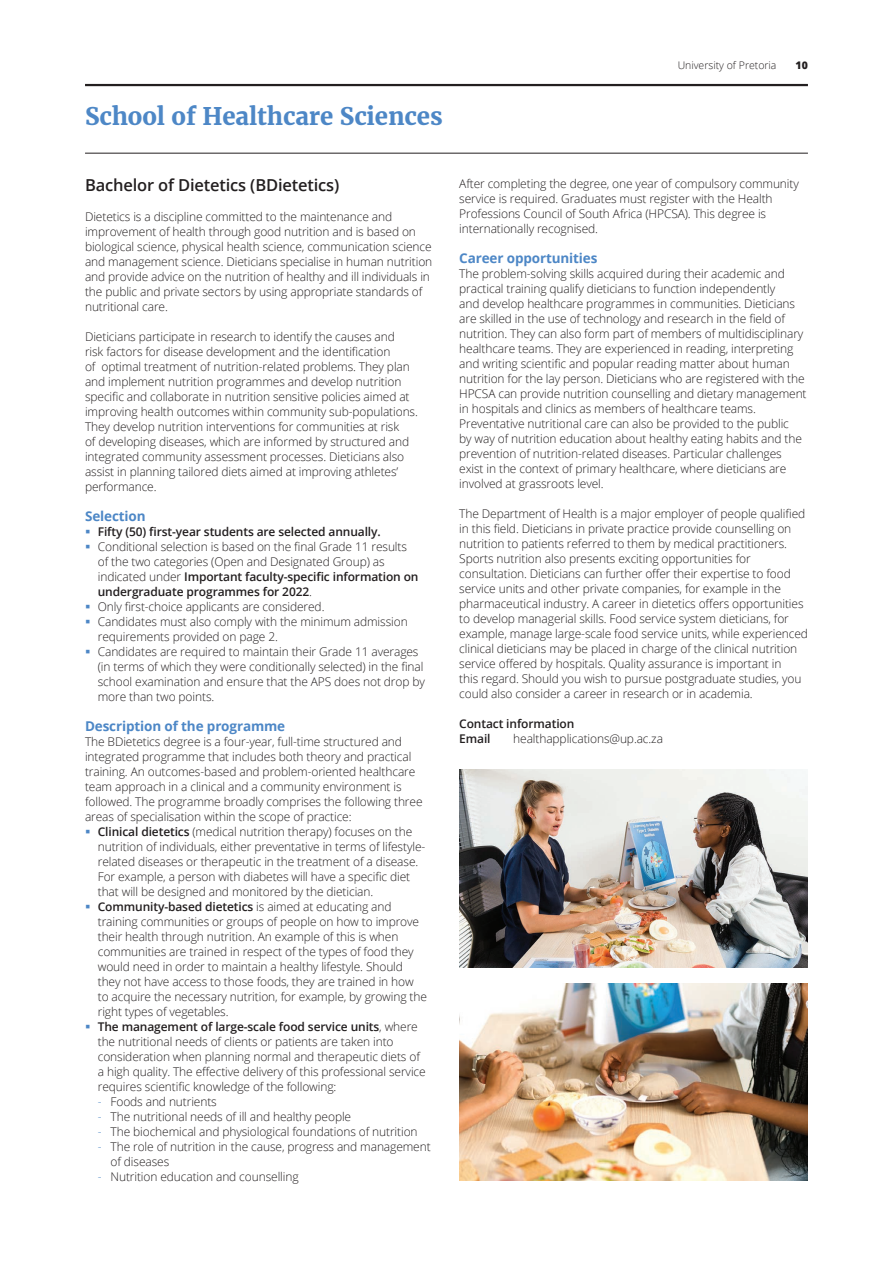
<style>
.page{position:relative;width:893px;height:1263px;background:#fff}
.page>*{position:absolute;margin:0;border:0;box-sizing:border-box;transform-origin:0 0}
.t1{font:700 24px "Merriweather";letter-spacing:-.005em;color:#4d87c6}
.t2{font:600 16.5px "Open Sans";letter-spacing:-.01em;color:#231f20}
.t3{font:700 13.5px "Open Sans";letter-spacing:-.01em;color:#4d87c6}
.t4{font:300 12px/15px "Open Sans";letter-spacing:-.01em;color:#231f20}
.t5{font:600 12px/15px "Open Sans";letter-spacing:-.01em;color:#231f20}
.t6{font:300 10.5px "Open Sans";color:#231f20}
.t7{font:800 10.5px "Open Sans";color:#231f20}
.s1{font-weight:600}
.s2{color:#4d87c6}
</style>
<div class="page">
<hr style="left:85px;top:84px;width:723px;height:2px;background:#231f20">
<hr style="left:85px;top:153px;width:723px;height:1px;background:#231f20">
<img style="left:459px;top:983px;width:349px;height:198px">
<img style="left:459px;top:770px;width:349px;height:197px">
<h1 class="t1" style="left:85px;top:101px;width:359px">School of Healthcare Sciences</h1>
<p class="t6" style="left:678px;top:58px;width:100px">University of Pretoria</p>
<p class="t7" style="left:796px;top:57px;width:14px">10</p>
<h2 class="t2" style="left:85px;top:174px;width:256px">Bachelor of Dietetics (BDietetics)</h2>
<p class="t4" style="left:85px;top:209px;width:349px">Dietetics is a discipline committed to the maintenance and improvement of health through good nutrition and is based on biological science, physical health science, communication science and management science. Dieticians specialise in human nutrition and provide advice on the nutrition of healthy and ill individuals in the public and private sectors by using appropriate standards of nutritional care.</p>
<p class="t4" style="left:85px;top:329px;width:334px">Dieticians participate in research to identify the causes and<br>risk factors for disease development and the identification<br>of optimal treatment of nutrition-related problems. They plan and implement nutrition programmes and develop nutrition specific and collaborate in nutrition sensitive policies aimed at improving health outcomes within community sub-populations.<br>They develop nutrition interventions for communities at risk<br>of developing diseases, which are informed by structured and integrated community assessment processes. Dieticians also assist in planning tailored diets aimed at improving athletes’ performance.</p>
<p class="t3" style="left:85px;top:507px;width:62px">Selection</p>
<p class="t5" style="left:98px;top:524px;width:284px">Fifty (50) first-year students are selected annually.</p>
<p class="t4" style="left:98px;top:539px;width:329px">Conditional selection is based on the final Grade 11 results<br>of the two categories (Open and Designated Group) as indicated under <span class="s1">Important faculty-specific information on undergraduate programmes for 2022</span>.<br>Only first-choice applicants are considered.<br>Candidates must also comply with the minimum admission requirements provided on page 2.<br>Candidates are required to maintain their Grade 11 averages (in terms of which they were conditionally selected) in the final school examination and ensure that the APS does not drop by more than two points.</p>
<p class="t3" style="left:85px;top:717px;width:202px">Description of the programme</p>
<p class="t4" style="left:85px;top:734px;width:339px">The BDietetics degree is a four-year, full-time structured and integrated programme that includes both theory and practical training. An outcomes-based and problem-oriented healthcare team approach in a clinical and a community environment is followed. The programme broadly comprises the following three areas of specialisation within the scope of practice:</p>
<p class="t4" style="left:98px;top:824px;width:331px"><span class="s1">Clinical dietetics</span> (medical nutrition therapy) focuses on the nutrition of individuals, either preventative in terms of lifestyle&shy;related diseases or therapeutic in the treatment of a disease.<br>For example, a person with diabetes will have a specific diet that will be designed and monitored by the dietician.<br><span class="s1">Community-based dietetics</span> is aimed at educating and training communities or groups of people on how to improve their health through nutrition. An example of this is when communities are trained in respect of the types of food they would need in order to maintain a healthy lifestyle. Should they not have access to those foods, they are trained in how to acquire the necessary nutrition, for example, by growing the right types of vegetables.<br><span class="s1">The management of large-scale food service units</span>, where the nutritional needs of clients or patients are taken into consideration when planning normal and therapeutic diets of a high quality. The effective delivery of this professional service requires scientific knowledge of the following:</p>
<p class="t4" style="left:98px;top:1094px;width:121px"><span class="s2">-</span> Foods and nutrients</p>
<p class="t4" style="left:98px;top:1109px;width:255px"><span class="s2">-</span> The nutritional needs of ill and healthy people</p>
<p class="t4" style="left:98px;top:1124px;width:321px"><span class="s2">-</span> The biochemical and physiological foundations of nutrition</p>
<p class="t4" style="left:111px;top:1139px;width:322px;text-indent:-13px"><span class="s2">-</span> The role of nutrition in the cause, progress and management of diseases</p>
<p class="t4" style="left:98px;top:1169px;width:202px"><span class="s2">-</span> Nutrition education and counselling</p>
<p class="t4" style="left:459px;top:176px;width:341px">After completing the degree, one year of compulsory community service is required. Graduates must register with the Health Professions Council of South Africa (HPCSA). This degree is internationally recognised.</p>
<p class="t3" style="left:459px;top:248px;width:140px">Career opportunities</p>
<p class="t4" style="left:459px;top:266px;width:349px">The problem-solving skills acquired during their academic and practical training qualify dieticians to function independently<br>and develop healthcare programmes in communities. Dieticians are skilled in the use of technology and research in the field of nutrition. They can also form part of members of multidisciplinary healthcare teams. They are experienced in reading, interpreting and writing scientific and popular reading matter about human nutrition for the lay person. Dieticians who are registered with the HPCSA can provide nutrition counselling and dietary management in hospitals and clinics as members of healthcare teams.<br>Preventative nutritional care can also be provided to the public<br>by way of nutrition education about healthy eating habits and the prevention of nutrition-related diseases. Particular challenges exist in the context of primary healthcare, where dieticians are involved at grassroots level.</p>
<p class="t4" style="left:459px;top:506px;width:350px">The Department of Health is a major employer of people qualified in this field. Dieticians in private practice provide counselling on nutrition to patients referred to them by medical practitioners.<br>Sports nutrition also presents exciting opportunities for consultation. Dieticians can further offer their expertise to food service units and other private companies, for example in the pharmaceutical industry. A career in dietetics offers opportunities to develop managerial skills. Food service system dieticians, for example, manage large-scale food service units, while experienced clinical dieticians may be placed in charge of the clinical nutrition service offered by hospitals. Quality assurance is important in<br>this regard. Should you wish to pursue postgraduate studies, you could also consider a career in research or in academia.</p>
<p class="t5" style="left:459px;top:716px;width:117px">Contact information<br>Email</p>
<p class="t4" style="left:513px;top:731px;width:151px">healthapplications@up.ac.za</p>
</div>
